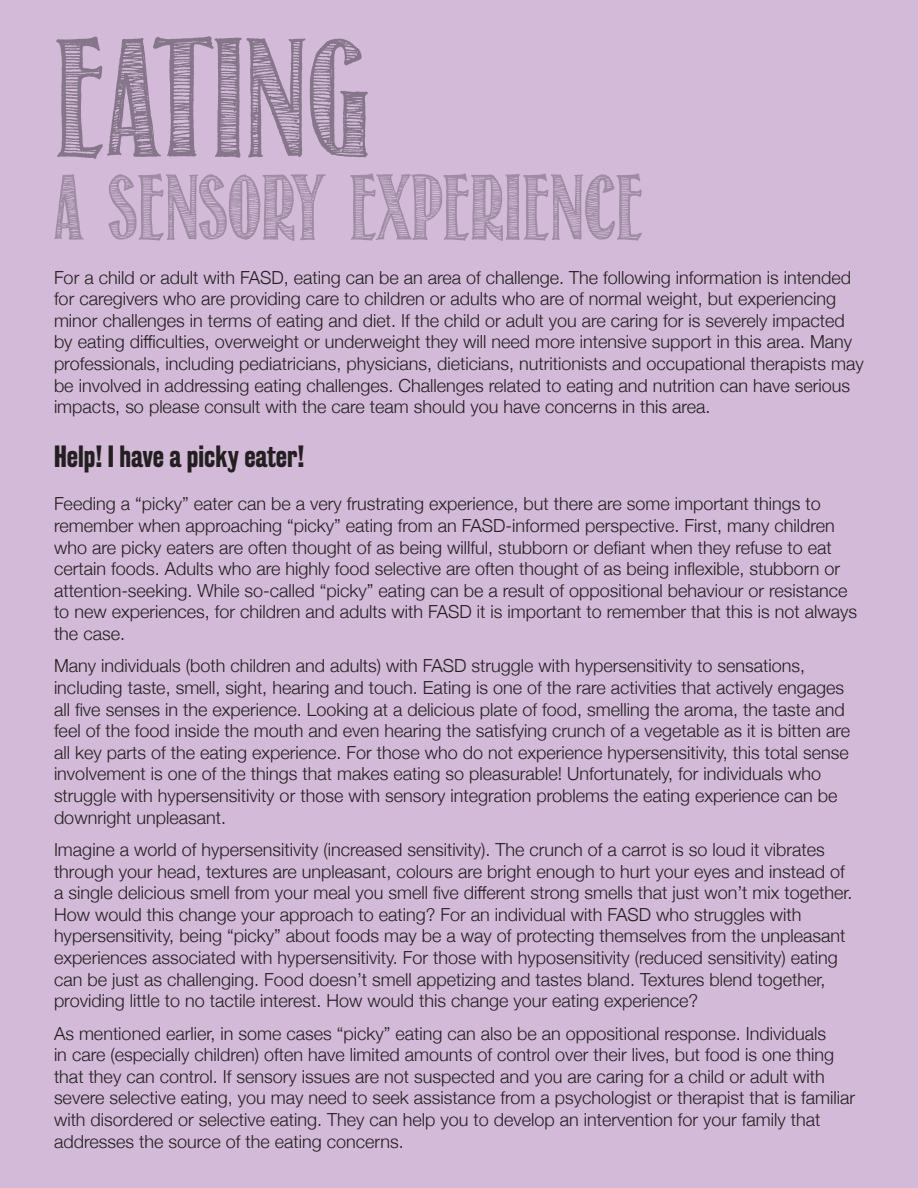
<style>
.page{position:relative;width:918px;height:1188px;background:#d3bad8}
.page>*{position:absolute;margin:0;border:0;box-sizing:border-box;transform-origin:0 0}
.t1{font:150px "Return To Sender";color:#85768a}
.t2{font:82.5px "Return To Sender";color:#9e8ca3}
.t3{font:700 27px "Rakesly Rg";color:#231f20}
.t4{font:300 18px/21.6px "Helvetica Neue";color:#231f20}
</style>
<div class="page">
<p class="t1" style="left:57px;top:17px;width:314px">EATING</p>
<p class="t2" style="left:54px;top:163px;width:592px">A SENSORY EXPERIENCE</p>
<p class="t4" style="left:54px;top:265px;width:811px">For a child or adult with FASD, eating can be an area of challenge. The following information is intended for caregivers who are providing care to children or adults who are of normal weight, but experiencing minor challenges in terms of eating and diet. If the child or adult you are caring for is severely impacted by eating difficulties, overweight or underweight they will need more intensive support in this area. Many professionals, including pediatricians, physicians, dieticians, nutritionists and occupational therapists may be involved in addressing eating challenges. Challenges related to eating and nutrition can have serious impacts, so please consult with the care team should you have concerns in this area.</p>
<p class="t3" style="left:54px;top:441px;width:252px">Help! I have a picky eater!</p>
<p class="t4" style="left:54px;top:492px;width:805px">Feeding a “picky” eater can be a very frustrating experience, but there are some important things to remember when approaching “picky” eating from an FASD-informed perspective. First, many children who are picky eaters are often thought of as being willful, stubborn or defiant when they refuse to eat certain foods. Adults who are highly food selective are often thought of as being inflexible, stubborn or attention-seeking. While so-called “picky” eating can be a result of oppositional behaviour or resistance to new experiences, for children and adults with FASD it is important to remember that this is not always the case.</p>
<p class="t4" style="left:54px;top:654px;width:798px">Many individuals (both children and adults) with FASD struggle with hypersensitivity to sensations, including taste, smell, sight, hearing and touch. Eating is one of the rare activities that actively engages all five senses in the experience. Looking at a delicious plate of food, smelling the aroma, the taste and feel of the food inside the mouth and even hearing the satisfying crunch of a vegetable as it is bitten are all key parts of the eating experience. For those who do not experience hypersensitivity, this total sense involvement is one of the things that makes eating so pleasurable! Unfortunately, for individuals who struggle with hypersensitivity or those with sensory integration problems the eating experience can be downright unpleasant.</p>
<p class="t4" style="left:54px;top:838px;width:800px">Imagine a world of hypersensitivity (increased sensitivity). The crunch of a carrot is so loud it vibrates through your head, textures are unpleasant, colours are bright enough to hurt your eyes and instead of a single delicious smell from your meal you smell five different strong smells that just won’t mix together.<br>How would this change your approach to eating? For an individual with FASD who struggles with hypersensitivity, being “picky” about foods may be a way of protecting themselves from the unpleasant experiences associated with hypersensitivity. For those with hyposensitivity (reduced sensitivity) eating can be just as challenging. Food doesn’t smell appetizing and tastes bland. Textures blend together, providing little to no tactile interest. How would this change your eating experience?</p>
<p class="t4" style="left:54px;top:1021px;width:803px">As mentioned earlier, in some cases “picky” eating can also be an oppositional response. Individuals<br>in care (especially children) often have limited amounts of control over their lives, but food is one thing that they can control. If sensory issues are not suspected and you are caring for a child or adult with severe selective eating, you may need to seek assistance from a psychologist or therapist that is familiar with disordered or selective eating. They can help you to develop an intervention for your family that addresses the source of the eating concerns.</p>
</div>
